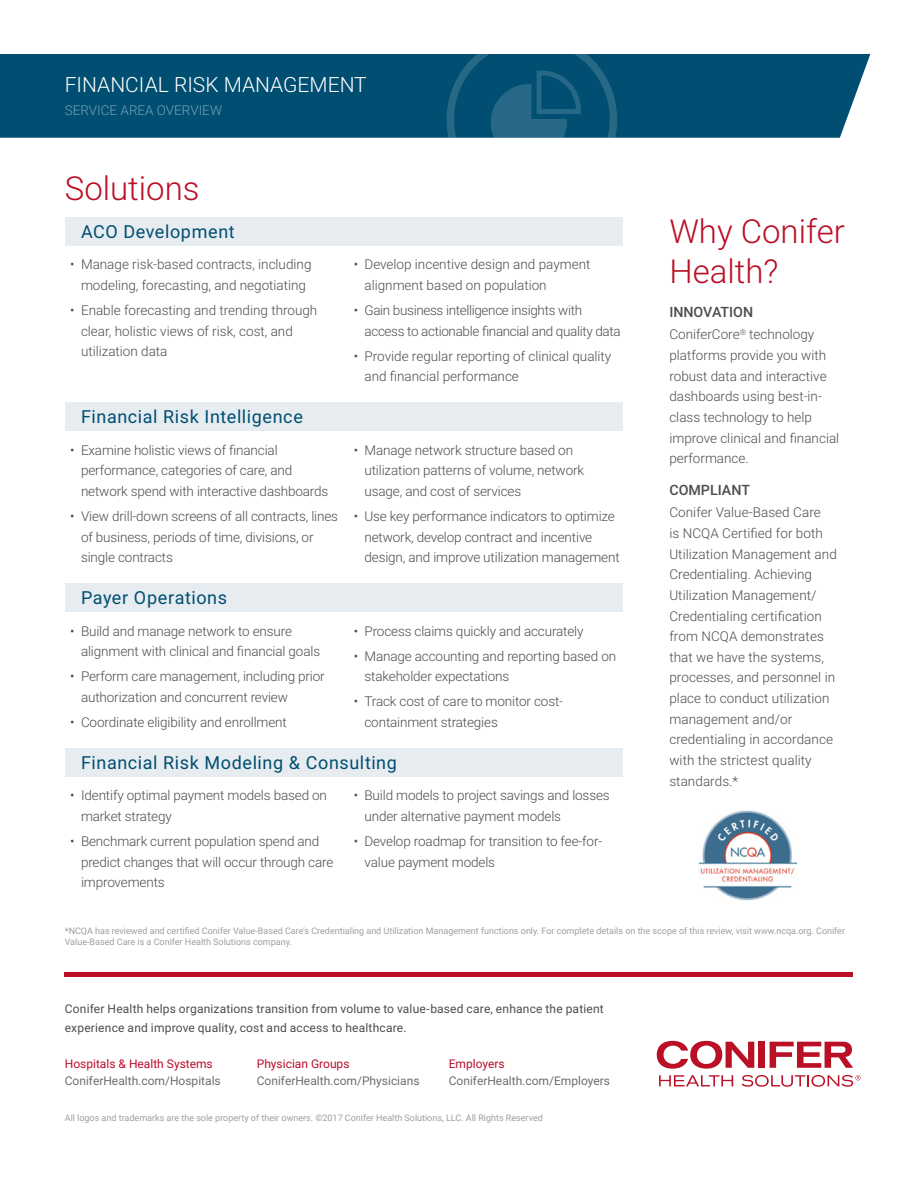
<style>
.page{position:relative;width:918px;height:1188px;background:#fff}
.page>*{position:absolute;margin:0;border:0;box-sizing:border-box;transform-origin:0 0}
.Heading_Main{font:300 33px/39.6px "Roboto";color:#ba0f25}
.t1{font:300 21px "Roboto";color:#fff}
.Solutions{font:18px "Roboto";letter-spacing:.035em;color:#004e71}
.Heading_3_Warm_Gray{font:500 14.25px "Roboto";color:#4b4c4d}
.Roboto_Text{font:300 13.5px/20.7px "Roboto";letter-spacing:-.01em;color:#4b4c4d}
.t2{font:300 13.5px "Roboto";color:#76a2b6}
.t3{font:12px/19.2px "Roboto";letter-spacing:.015em;color:#4b4c4d}
.t4{font:12px/17.2px "Roboto";color:#6c6d70}
.t5{font:9px/10.8px "Roboto";color:#9d9fa2}
.s1{color:#ba0d2b}
</style>
<div class="page">
<div style="left:65px;top:218px;width:558px;height:28px;background:#e6ecf0"></div>
<div style="left:65px;top:403px;width:558px;height:28px;background:#e6ecf0"></div>
<div style="left:65px;top:584px;width:558px;height:28px;background:#e6ecf0"></div>
<div style="left:65px;top:749px;width:558px;height:28px;background:#e6ecf0"></div>
<div style="left:0;top:54px;width:870px;height:84px;background:#004e71"></div>
<svg style="left:447px;top:54px;width:170px;height:84px;background:#0d5678"></svg>
<div style="left:65px;top:972px;width:788px;height:5px;background:#ba0f25"></div>
<svg style="left:770px;top:1042px;width:83px;height:26px"></svg>
<div style="left:759px;top:1042px;width:6px;height:26px;background:#ba0f25"></div>
<svg style="left:659px;top:1075px;width:74px;height:11px"></svg>
<svg style="left:657px;top:1041px;width:97px;height:28px"></svg>
<svg style="left:741px;top:1075px;width:120px;height:12px"></svg>
<img style="left:699px;top:810px;width:98px;height:90px">
<p class="t1" style="left:65px;top:70px;width:304px">FINANCIAL RISK MANAGEMENT</p>
<p class="t2" style="left:65px;top:101px;width:159px">SERVICE AREA OVERVIEW</p>
<p class="Heading_Main" style="left:65px;top:167px;width:136px">Solutions</p>
<p class="Solutions" style="left:81px;top:219px;width:155px">ACO Development</p>
<p class="Roboto_Text" style="left:70px;top:254px;width:243px;text-align:center">• Manage risk-based contracts, including modeling, forecasting, and negotiating</p>
<p class="Roboto_Text" style="left:81px;top:299px;width:238px;text-indent:-11px">• Enable forecasting and trending through clear, holistic views of risk, cost, and utilization data</p>
<p class="Solutions" style="left:81px;top:404px;width:223px">Financial Risk Intelligence</p>
<p class="Roboto_Text" style="left:81px;top:439px;width:249px;text-indent:-11px">• Examine holistic views of financial performance, categories of care, and network spend with interactive dashboards</p>
<p class="Roboto_Text" style="left:81px;top:505px;width:259px;text-indent:-11px">• View drill-down screens of all contracts, lines of business, periods of time, divisions, or single contracts</p>
<p class="Roboto_Text" style="left:364px;top:254px;width:227px;text-indent:-11px">• Develop incentive design and payment alignment based on population</p>
<p class="Roboto_Text" style="left:364px;top:299px;width:258px;text-indent:-11px">• Gain business intelligence insights with access to actionable financial and quality data</p>
<p class="Roboto_Text" style="left:364px;top:345px;width:248px;text-indent:-11px">• Provide regular reporting of clinical quality and financial performance</p>
<p class="Roboto_Text" style="left:364px;top:439px;width:221px;text-indent:-11px">• Manage network structure based on utilization patterns of volume, network usage, and cost of services</p>
<p class="Roboto_Text" style="left:364px;top:505px;width:257px;text-indent:-11px">• Use key performance indicators to optimize network, develop contract and incentive design, and improve utilization management</p>
<p class="Solutions" style="left:81px;top:585px;width:147px">Payer Operations</p>
<p class="Roboto_Text" style="left:81px;top:620px;width:241px;text-indent:-11px">• Build and manage network to ensure alignment with clinical and financial goals</p>
<p class="Roboto_Text" style="left:81px;top:666px;width:245px;text-indent:-11px">• Perform care management, including prior authorization and concurrent review</p>
<p class="Roboto_Text" style="left:70px;top:711px;width:218px">• Coordinate eligibility and enrollment</p>
<p class="Roboto_Text" style="left:354px;top:620px;width:231px">• Process claims quickly and accurately</p>
<p class="Roboto_Text" style="left:364px;top:645px;width:253px;text-indent:-11px">• Manage accounting and reporting based on stakeholder expectations</p>
<p class="Roboto_Text" style="left:364px;top:691px;width:200px;text-indent:-11px">• Track cost of care to monitor cost&shy;containment strategies</p>
<p class="Solutions" style="left:81px;top:750px;width:317px">Financial Risk Modeling &amp; Consulting</p>
<p class="Roboto_Text" style="left:81px;top:785px;width:248px;text-indent:-11px">• Identify optimal payment models based on market strategy</p>
<p class="Roboto_Text" style="left:81px;top:830px;width:254px;text-indent:-11px">• Benchmark current population spend and predict changes that will occur through care improvements</p>
<p class="Roboto_Text" style="left:364px;top:785px;width:247px;text-indent:-11px">• Build models to project savings and losses under alternative payment models</p>
<p class="Roboto_Text" style="left:364px;top:830px;width:239px;text-indent:-11px">• Develop roadmap for transition to fee-for&shy;value payment models</p>
<p class="Heading_Main" style="left:669px;top:211px;width:177px">Why Conifer<br>Health?</p>
<p class="Heading_3_Warm_Gray" style="left:669px;top:302px;width:85px">INNOVATION</p>
<p class="Roboto_Text" style="left:669px;top:324px;width:171px">ConiferCore<sup>®</sup> technology platforms provide you with robust data and interactive dashboards using best-in&shy;class technology to help improve clinical and financial performance.</p>
<p class="Heading_3_Warm_Gray" style="left:669px;top:480px;width:82px">COMPLIANT</p>
<p class="Roboto_Text" style="left:669px;top:502px;width:169px">Conifer Value-Based Care<br>is NCQA Certified for both<br>Utilization Management and<br>Credentialing. Achieving<br>Utilization Management/<br>Credentialing certification from NCQA demonstrates that we have the systems, processes, and personnel in place to conduct utilization management and/or credentialing in accordance with the strictest quality standards.*</p>
<p class="t5" style="left:65px;top:925px;width:782px">*NCQA has reviewed and certified Conifer Value-Based Care’s Credentialing and Utilization Management functions only. For complete details on the scope of this review, visit www.ncqa.org. Conifer<br>Value-Based Care is a Conifer Health Solutions company.</p>
<p class="t3" style="left:65px;top:998px;width:541px">Conifer Health helps organizations transition from volume to value-based care, enhance the patient experience and improve quality, cost and access to healthcare.</p>
<p class="t4" style="left:65px;top:1054px;width:158px"><span class="s1">Hospitals &amp; Health Systems<br></span>ConiferHealth.com/Hospitals</p>
<p class="t4" style="left:257px;top:1054px;width:164px"><span class="s1">Physician Groups<br></span>ConiferHealth.com/Physicians</p>
<p class="t4" style="left:449px;top:1054px;width:163px"><span class="s1">Employers<br></span>ConiferHealth.com/Employers</p>
<p class="t5" style="left:65px;top:1112px;width:480px">All logos and trademarks are the sole property of their owners. ©2017 Conifer Health Solutions, LLC. All Rights Reserved</p>
</div>
